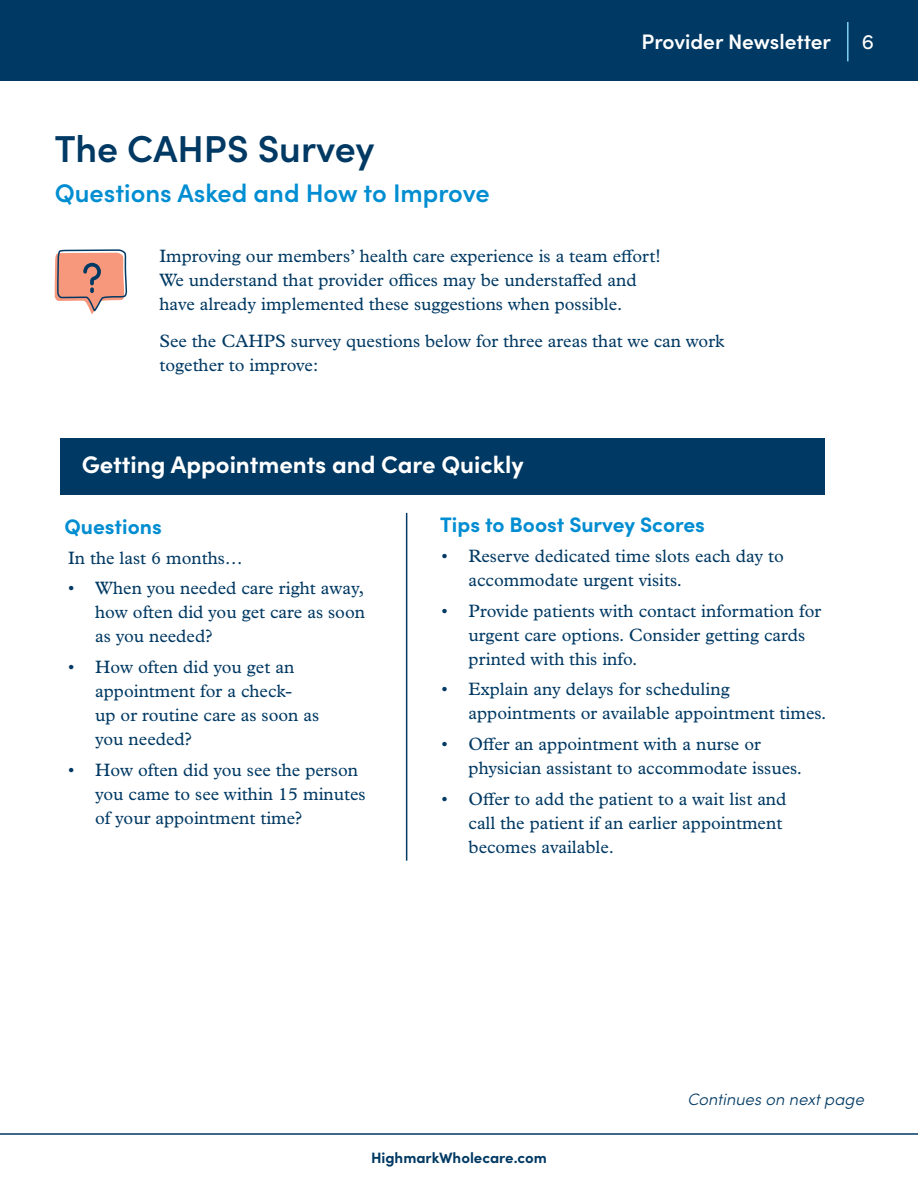
<style>
.page{position:relative;width:918px;height:1188px;background:#fff}
.page>*{position:absolute;margin:0;border:0;box-sizing:border-box;transform-origin:0 0}
.t1{font:600 37.5px "Sofia Pro";color:#003963}
.t2{font:600 25.5px "Sofia Pro";color:#008dd1}
.t3{font:700 24px "Sofia Pro";color:#fff}
.t4{font:700 21px "Sofia Pro";color:#008dd1}
.t5{font:600 21px "Sofia Pro";color:#fff}
.t6{font:21px "Sofia Pro";color:#fff}
.t7{font:18px/24px "Plantin MT Pro";color:#003963}
.t8{font:italic 300 16.5px "Sofia Pro";color:#003963}
.t9{font:700 15px "Sofia Pro";color:#003963}
</style>
<div class="page">
<div style="left:0;top:0;width:918px;height:81px;background:#003963"></div>
<hr style="left:847px;top:22px;width:2px;height:39px;background:#80d1f0">
<hr style="left:0;top:1133px;width:918px;height:2px;background:#003963">
<div style="left:60px;top:438px;width:765px;height:57px;background:#003963"></div>
<hr style="left:406px;top:513px;width:1px;height:348px;background:#003963">
<svg style="left:55px;top:249px;width:73px;height:65px"></svg>
<h1 class="t1" style="left:55px;top:121px;width:321px">The CAHPS Survey</h1>
<h2 class="t2" style="left:55px;top:174px;width:437px">Questions Asked and How to Improve</h2>
<p class="t5" style="left:642px;top:26px;width:191px">Provider Newsletter</p>
<p class="t6" style="left:862px;top:26px;width:14px">6</p>
<p class="t7" style="left:159px;top:244px;width:503px">Improving our members’ health care experience is a team effort!<br>We understand that provider offices may be understaffed and have already implemented these suggestions when possible.</p>
<p class="t7" style="left:159px;top:329px;width:566px">See the CAHPS survey questions below for three areas that we can work together to improve:</p>
<h3 class="t3" style="left:82px;top:446px;width:444px">Getting Appointments and Care Quickly</h3>
<p class="t4" style="left:64px;top:510px;width:99px">Questions</p>
<p class="t4" style="left:440px;top:509px;width:266px">Tips to Boost Survey Scores</p>
<p class="t7" style="left:68px;top:546px;width:176px">In the last 6 months…</p>
<p class="t7" style="left:95px;top:576px;width:271px;text-align:justify;text-indent:-27px">• When you needed care right away, how often did you get care as soon as you needed?</p>
<p class="t7" style="left:95px;top:655px;width:226px;text-indent:-27px">• How often did you get an appointment for a check-<br>up or routine care as soon as you needed?</p>
<p class="t7" style="left:95px;top:758px;width:272px;text-indent:-27px">• How often did you see the person you came to see within 15 minutes of your appointment time?</p>
<p class="t7" style="left:469px;top:544px;width:317px;text-indent:-27px">• Reserve dedicated time slots each day to accommodate urgent visits.</p>
<p class="t7" style="left:469px;top:599px;width:354px;text-indent:-27px">• Provide patients with contact information for urgent care options. Consider getting cards printed with this info.</p>
<p class="t7" style="left:469px;top:678px;width:359px;text-indent:-27px">• Explain any delays for scheduling appointments or available appointment times.</p>
<p class="t7" style="left:469px;top:732px;width:335px;text-indent:-27px">• Offer an appointment with a nurse or physician assistant to accommodate issues.</p>
<p class="t7" style="left:469px;top:787px;width:320px;text-indent:-27px">• Offer to add the patient to a wait list and call the patient if an earlier appointment becomes available.</p>
<p class="t8" style="left:687px;top:1088px;width:178px">Continues on next page</p>
<p class="t9" style="left:371px;top:1146px;width:177px">HighmarkWholecare.com</p>
</div>
